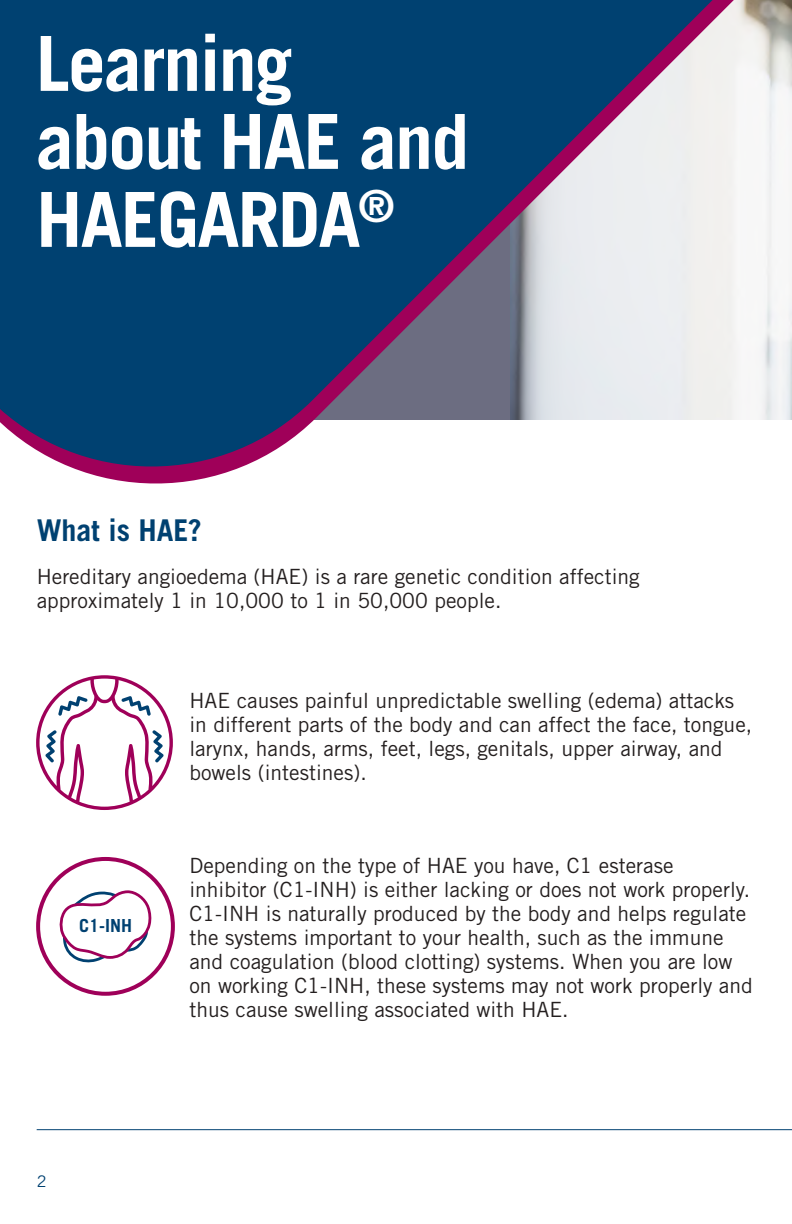
<style>
.page{position:relative;width:792px;height:1224px;background:#fff}
.page>*{position:absolute;margin:0;border:0;box-sizing:border-box;transform-origin:0 0}
.t1{font:700 76px/78px "Trade Gothic LT Std";letter-spacing:-.025em;color:#fff}
.t2{font:700 30px "Trade Gothic LT Std";color:#004171}
.t3{font:21px/24px "Trade Gothic LT Std";color:#241f1f}
.t4{font:700 18px "Trade Gothic LT Std";color:#004171}
.t5{font:16px "Trade Gothic LT Std";color:#004171}
</style>
<div class="page">
<svg style="left:0;top:0;width:792px;height:484px;fill:#004171"></svg>
<hr style="left:37px;top:1129px;width:755px;height:1px;background:#004171">
<svg style="left:36px;top:675px;width:137px;height:135px"></svg>
<div style="left:36px;top:857px;width:139px;height:139px;border:4px solid #9f0059;border-radius:50%"></div>
<svg style="left:57px;top:890px;width:96px;height:98px"></svg>
<h1 class="t1" style="left:36px;top:24px;width:435px">Learning about HAE and<br>HAEGARDA<sup>®</sup></h1>
<h2 class="t2" style="left:37px;top:512px;width:166px">What is HAE?</h2>
<p class="t3" style="left:37px;top:565px;width:605px">Hereditary angioedema (HAE) is a rare genetic condition affecting approximately 1 in 10,000 to 1 in 50,000 people.</p>
<p class="t4" style="left:79px;top:914px;width:55px">C1-INH</p>
<p class="t3" style="left:189px;top:688px;width:564px">HAE causes painful unpredictable swelling (edema) attacks in different parts of the body and can affect the face, tongue, larynx, hands, arms, feet, legs, genitals, upper airway, and bowels (intestines).</p>
<p class="t3" style="left:189px;top:853px;width:565px">Depending on the type of HAE you have, C1 esterase inhibitor (C1-INH) is either lacking or does not work properly.<br>C1-INH is naturally produced by the body and helps regulate the systems important to your health, such as the immune and coagulation (blood clotting) systems. When you are low on working C1-INH, these systems may not work properly and thus cause swelling associated with HAE.</p>
<p class="t5" style="left:37px;top:1172px;width:11px">2</p>
</div>
